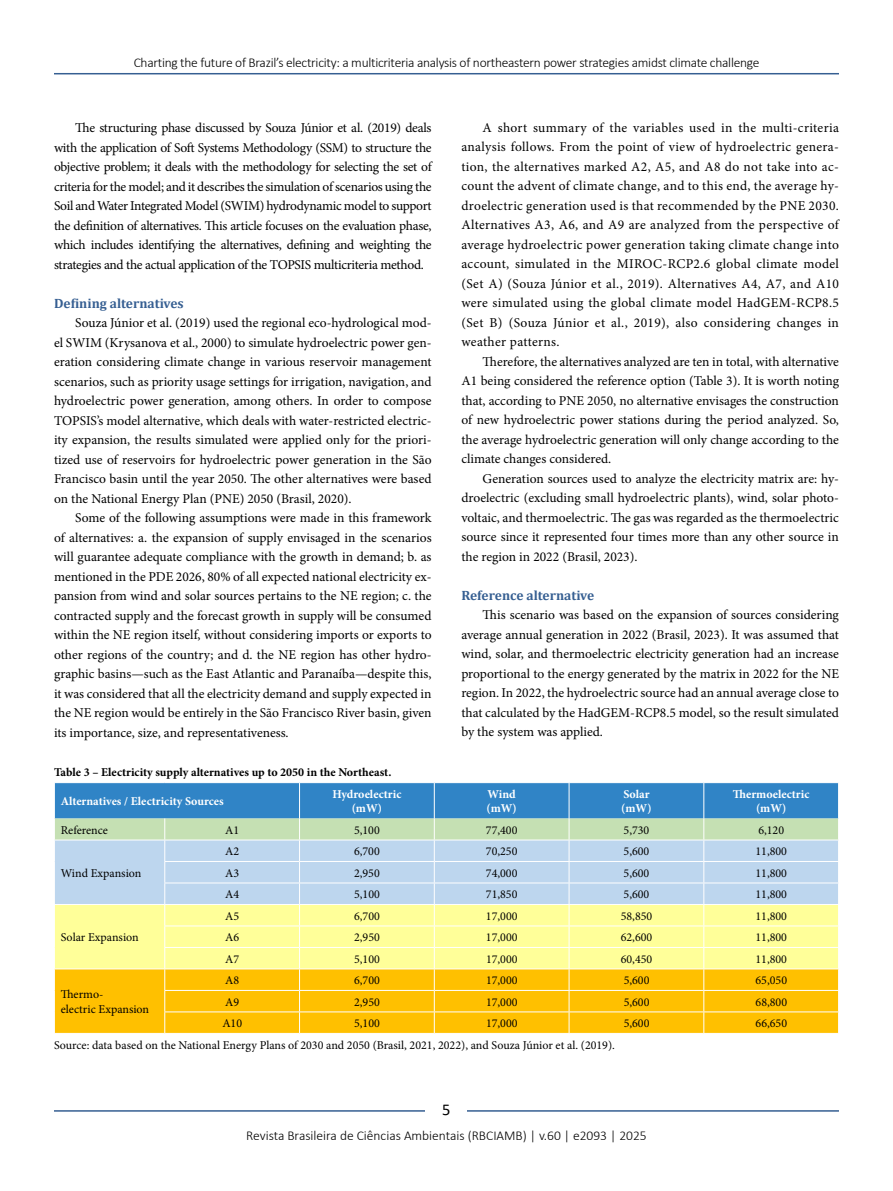
<style>
.page{position:relative;width:893px;height:1191px;background:#fff}
.page>*{position:absolute;margin:0;border:0;box-sizing:border-box;transform-origin:0 0}
.t1{font:16.5px "Calibri";color:#000}
.t2{font:13.5px/19.5px "Minion Pro";color:#000;text-align:justify}
.t3{font:300 13.5px "Calibri";letter-spacing:-.02em;color:#000}
.t4{font:300 13.5px "Calibri";color:#000}
.t5{font:700 13.5px "Cambria";color:#365f92}
.t6{font:12px/14.4px "Minion Pro";color:#000}
.t7{font:700 12px/14.4px "Minion Pro";color:#fff;text-align:center}
.t8{font:700 12px "Minion Pro";color:#000}
</style>
<div class="page">
<hr style="left:54px;top:73px;width:785px;height:1px;background:#365f92">
<hr style="left:54px;top:1110px;width:785px;height:1px;background:#365f92">
<div style="left:426px;top:1096px;width:41px;height:26px;background:#fff"></div>
<svg style="left:54px;top:782px;width:785px;height:251px;background:#cdd195"></svg>
<p class="t3" style="left:134px;top:54px;width:627px">Charting the future of Brazil’s electricity: a multicriteria analysis of northeastern power strategies amidst climate challenge</p>
<p class="t2" style="left:54px;top:118px;width:379px;text-indent:21px">The structuring phase discussed by Souza Júnior et al. (2019) deals with the application of Soft Systems Methodology (SSM) to structure the objective problem; it deals with the methodology for selecting the set of criteria for the model; and it describes the simulation of scenarios using the Soil and Water Integrated Model (SWIM) hydrodynamic model to support the definition of alternatives. This article focuses on the evaluation phase, which includes identifying the alternatives, defining and weighting the strategies and the actual application of the TOPSIS multicriteria method.</p>
<p class="t5" style="left:54px;top:293px;width:131px">Defining alternatives</p>
<p class="t2" style="left:54px;top:313px;width:379px;text-indent:21px">Souza Júnior et al. (2019) used the regional eco-hydrological mod&shy;el SWIM (Krysanova et al., 2000) to simulate hydroelectric power gen&shy;eration considering climate change in various reservoir management scenarios, such as priority usage settings for irrigation, navigation, and hydroelectric power generation, among others. In order to compose TOPSIS’s model alternative, which deals with water-restricted electric&shy;ity expansion, the results simulated were applied only for the priori&shy;tized use of reservoirs for hydroelectric power generation in the São Francisco basin until the year 2050. The other alternatives were based on the National Energy Plan (PNE) 2050 (Brasil, 2020).</p>
<p class="t2" style="left:54px;top:508px;width:379px;text-indent:21px">Some of the following assumptions were made in this framework of alternatives: a. the expansion of supply envisaged in the scenarios will guarantee adequate compliance with the growth in demand; b. as mentioned in the PDE 2026, 80% of all expected national electricity ex&shy;pansion from wind and solar sources pertains to the NE region; c. the contracted supply and the forecast growth in supply will be consumed within the NE region itself, without considering imports or exports to other regions of the country; and d. the NE region has other hydro&shy;graphic basins—such as the East Atlantic and Paranaíba—despite this, it was considered that all the electricity demand and supply expected in the NE region would be entirely in the São Francisco River basin, given its importance, size, and representativeness.</p>
<p class="t8" style="left:54px;top:763px;width:339px">Table 3 – Electricity supply alternatives up to 2050 in the Northeast.</p>
<p class="t2" style="left:461px;top:118px;width:379px;text-indent:21px">A short summary of the variables used in the multi-criteria analysis follows. From the point of view of hydroelectric genera&shy;tion, the alternatives marked A2, A5, and A8 do not take into ac&shy;count the advent of climate change, and to this end, the average hy&shy;droelectric generation used is that recommended by the PNE 2030.<br>Alternatives A3, A6, and A9 are analyzed from the perspective of average hydroelectric power generation taking climate change into account, simulated in the MIROC-RCP2.6 global climate model (Set A) (Souza Júnior et al., 2019). Alternatives A4, A7, and A10 were simulated using the global climate model HadGEM-RCP8.5 (Set B) (Souza Júnior et al., 2019), also considering changes in weather patterns.</p>
<p class="t2" style="left:461px;top:352px;width:379px;text-indent:21px">Therefore, the alternatives analyzed are ten in total, with alternative A1 being considered the reference option (Table 3). It is worth noting that, according to PNE 2050, no alternative envisages the construction of new hydroelectric power stations during the period analyzed. So, the average hydroelectric generation will only change according to the climate changes considered.</p>
<p class="t2" style="left:461px;top:469px;width:379px;text-indent:21px">Generation sources used to analyze the electricity matrix are: hy&shy;droelectric (excluding small hydroelectric plants), wind, solar photo&shy;voltaic, and thermoelectric. The gas was regarded as the thermoelectric source since it represented four times more than any other source in the region in 2022 (Brasil, 2023).</p>
<p class="t5" style="left:461px;top:586px;width:134px">Reference alternative</p>
<p class="t2" style="left:461px;top:605px;width:379px;text-indent:21px">This scenario was based on the expansion of sources considering average annual generation in 2022 (Brasil, 2023). It was assumed that wind, solar, and thermoelectric electricity generation had an increase proportional to the energy generated by the matrix in 2022 for the NE region. In 2022, the hydroelectric source had an annual average close to that calculated by the HadGEM-RCP8.5 model, so the result simulated by the system was applied.</p>
<p class="t7" style="left:61px;top:793px;width:165px">Alternatives / Electricity Sources</p>
<p class="t7" style="left:332px;top:786px;width:70px">Hydroelectric (mW)</p>
<p class="t7" style="left:486px;top:786px;width:32px;text-align:left">Wind (mW)</p>
<p class="t7" style="left:621px;top:786px;width:32px;text-align:left">Solar (mW)</p>
<p class="t7" style="left:733px;top:786px;width:78px">Thermoelectric (mW)</p>
<p class="t6" style="left:61px;top:822px;width:49px">Reference</p>
<p class="t6" style="left:225px;top:822px;width:16px">A1</p>
<p class="t6" style="left:354px;top:822px;width:27px">5,100</p>
<p class="t6" style="left:486px;top:822px;width:33px">77,400</p>
<p class="t6" style="left:624px;top:822px;width:27px">5,730</p>
<p class="t6" style="left:758px;top:822px;width:27px">6,120</p>
<p class="t6" style="left:61px;top:865px;width:82px">Wind Expansion</p>
<p class="t6" style="left:225px;top:844px;width:16px">A2</p>
<p class="t6" style="left:354px;top:844px;width:27px">6,700</p>
<p class="t6" style="left:486px;top:844px;width:33px">70,250</p>
<p class="t6" style="left:624px;top:844px;width:27px">5,600</p>
<p class="t6" style="left:755px;top:844px;width:33px">11,800</p>
<p class="t6" style="left:225px;top:865px;width:16px">A3</p>
<p class="t6" style="left:354px;top:865px;width:27px">2,950</p>
<p class="t6" style="left:486px;top:865px;width:33px">74,000</p>
<p class="t6" style="left:624px;top:865px;width:27px">5,600</p>
<p class="t6" style="left:755px;top:865px;width:33px">11,800</p>
<p class="t6" style="left:225px;top:887px;width:16px">A4</p>
<p class="t6" style="left:354px;top:887px;width:27px">5,100</p>
<p class="t6" style="left:486px;top:887px;width:33px">71,850</p>
<p class="t6" style="left:624px;top:887px;width:27px">5,600</p>
<p class="t6" style="left:755px;top:887px;width:33px">11,800</p>
<p class="t6" style="left:61px;top:930px;width:79px">Solar Expansion</p>
<p class="t6" style="left:61px;top:987px;width:90px">Thermo-<br>electric Expansion</p>
<p class="t6" style="left:225px;top:908px;width:16px">A5</p>
<p class="t6" style="left:354px;top:908px;width:27px">6,700</p>
<p class="t6" style="left:486px;top:908px;width:33px">17,000</p>
<p class="t6" style="left:621px;top:908px;width:33px">58,850</p>
<p class="t6" style="left:755px;top:908px;width:33px">11,800</p>
<p class="t6" style="left:225px;top:930px;width:16px">A6</p>
<p class="t6" style="left:354px;top:930px;width:27px">2,950</p>
<p class="t6" style="left:486px;top:930px;width:33px">17,000</p>
<p class="t6" style="left:621px;top:930px;width:33px">62,600</p>
<p class="t6" style="left:755px;top:930px;width:33px">11,800</p>
<p class="t6" style="left:225px;top:951px;width:16px">A7</p>
<p class="t6" style="left:354px;top:951px;width:27px">5,100</p>
<p class="t6" style="left:486px;top:951px;width:33px">17,000</p>
<p class="t6" style="left:621px;top:951px;width:33px">60,450</p>
<p class="t6" style="left:755px;top:951px;width:33px">11,800</p>
<p class="t6" style="left:225px;top:973px;width:16px">A8</p>
<p class="t6" style="left:354px;top:973px;width:27px">6,700</p>
<p class="t6" style="left:486px;top:973px;width:33px">17,000</p>
<p class="t6" style="left:624px;top:973px;width:27px">5,600</p>
<p class="t6" style="left:755px;top:973px;width:33px">65,050</p>
<p class="t6" style="left:225px;top:994px;width:16px">A9</p>
<p class="t6" style="left:354px;top:994px;width:27px">2,950</p>
<p class="t6" style="left:486px;top:994px;width:33px">17,000</p>
<p class="t6" style="left:624px;top:994px;width:27px">5,600</p>
<p class="t6" style="left:756px;top:994px;width:33px">68,800</p>
<p class="t6" style="left:222px;top:1016px;width:21px">A10</p>
<p class="t6" style="left:354px;top:1016px;width:27px">5,100</p>
<p class="t6" style="left:486px;top:1016px;width:33px">17,000</p>
<p class="t6" style="left:624px;top:1016px;width:27px">5,600</p>
<p class="t6" style="left:756px;top:1016px;width:33px">66,650</p>
<p class="t6" style="left:54px;top:1038px;width:562px">Source: data based on the National Energy Plans of 2030 and 2050 (Brasil, 2021, 2022), and Souza Júnior et al. (2019).</p>
<p class="t1" style="left:442px;top:1098px;width:10px">5</p>
<p class="t4" style="left:246px;top:1126px;width:402px">Revista Brasileira de Ciências Ambientais (RBCIAMB) | v.60 | e2093 | 2025</p>
</div>
